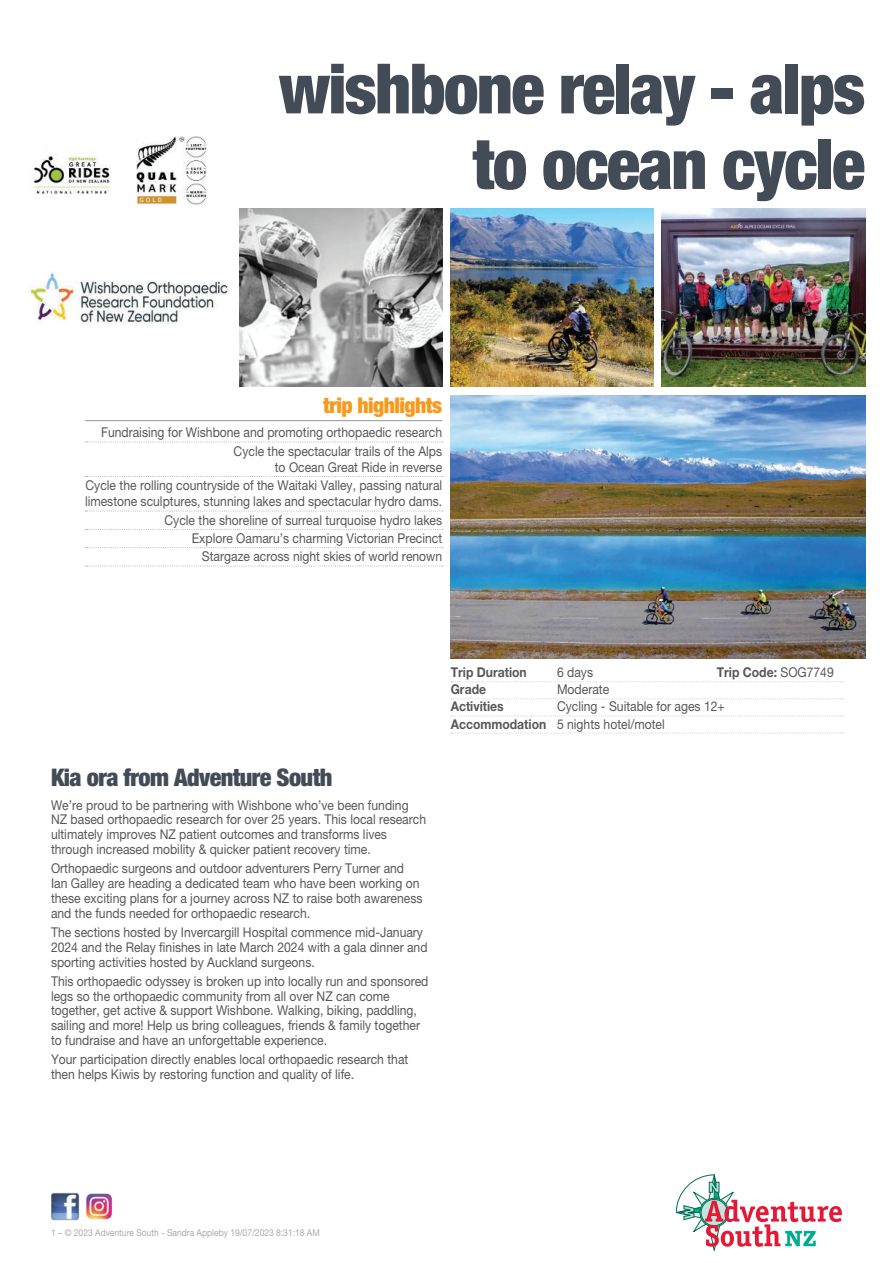
<style>
.page{position:relative;width:893px;height:1263px;background:#fff}
.page>*{position:absolute;margin:0;border:0;box-sizing:border-box;transform-origin:0 0}
.t1{font:900 condensed 69.45px/75.6px "Helvetica Neue LT Std";letter-spacing:-.025em;color:#434b56;text-align:right}
.t2{font:900 condensed 24.3px "Helvetica Neue LT Std";letter-spacing:-.025em;color:#434b56}
.t3{font:900 condensed 21.6px "Helvetica Neue LT Std";letter-spacing:-.025em;color:#f7991c}
.t4{font:13.5px/14.9px "Helvetica Neue LT Std";color:#57585a;scale:.9 1}
.t5{font:700 13.5px "Helvetica Neue LT Std";color:#57585a;scale:.9 1}
.t6{font:9.45px "Helvetica Neue LT Std";color:#a8a9ad;scale:.9 1}
.s1{font-weight:400}
.s2{font-weight:700}
</style>
<div class="page">
<img style="left:33px;top:154px;width:77px;height:40px">
<img style="left:137px;top:136px;width:69px;height:68px">
<hr style="left:85px;top:420px;width:357px;height:1px;background:#939598">
<svg style="left:85px;top:442px;width:358px;height:1px"></svg>
<svg style="left:85px;top:476px;width:358px;height:1px"></svg>
<svg style="left:85px;top:511px;width:358px;height:1px"></svg>
<svg style="left:85px;top:529px;width:358px;height:1px"></svg>
<svg style="left:85px;top:547px;width:358px;height:1px"></svg>
<svg style="left:85px;top:566px;width:358px;height:1px"></svg>
<svg style="left:676px;top:1174px;width:166px;height:76px"></svg>
<img style="left:28px;top:271px;width:201px;height:53px">
<img style="left:239px;top:208px;width:203px;height:179px">
<img style="left:450px;top:208px;width:204px;height:179px">
<img style="left:662px;top:208px;width:203px;height:179px">
<img style="left:451px;top:395px;width:414px;height:264px">
<svg style="left:451px;top:681px;width:392px;height:1px"></svg>
<svg style="left:451px;top:698px;width:392px;height:1px"></svg>
<svg style="left:451px;top:716px;width:392px;height:1px"></svg>
<svg style="left:451px;top:733px;width:392px;height:1px"></svg>
<img style="left:51px;top:1192px;width:28px;height:29px">
<img style="left:86px;top:1193px;width:27px;height:27px">
<h1 class="t1" style="left:279px;top:50px;width:588px">wishbone relay ‑ alps to ocean cycle</h1>
<h3 class="t3" style="left:323px;top:392px;width:120px">trip highlights</h3>
<p class="t4" style="left:101px;top:423px;width:381px;line-height:18.3px;text-align:right">Fundraising for Wishbone and promoting orthopaedic research<br>Cycle the spectacular trails of the Alps</p>
<p class="t4" style="left:86px;top:458px;width:398px;line-height:18.3px;text-align:right">to Ocean Great Ride in reverse<br>Cycle the rolling countryside of the Waitaki Valley, passing natural</p>
<p class="t4" style="left:85px;top:492px;width:398px;line-height:18.3px;text-align:right">limestone sculptures, stunning lakes and spectacular hydro dams.<br>Cycle the shoreline of surreal turquoise hydro lakes<br>Explore Oamaru’s charming Victorian Precinct<br>Stargaze across night skies of world renown</p>
<h2 class="t2" style="left:51px;top:763px;width:283px">Kia ora from Adventure South</h2>
<p class="t4" style="left:51px;top:797px;width:418px">We’re proud to be partnering with Wishbone who’ve been funding NZ based orthopaedic research for over 25 years. This local research ultimately improves NZ patient outcomes and transforms lives through increased mobility &amp; quicker patient recovery time.</p>
<p class="t4" style="left:51px;top:861px;width:414px">Orthopaedic surgeons and outdoor adventurers Perry Turner and Ian Galley are heading a dedicated team who have been working on these exciting plans for a journey across NZ to raise both awareness and the funds needed for orthopaedic research.</p>
<p class="t4" style="left:51px;top:924px;width:420px">The sections hosted by Invercargill Hospital commence mid‑January<br>2024 and the Relay finishes in late March 2024 with a gala dinner and sporting activities hosted by Auckland surgeons.</p>
<p class="t4" style="left:51px;top:973px;width:421px">This orthopaedic odyssey is broken up into locally run and sponsored legs so the orthopaedic community from all over NZ can come together, get active &amp; support Wishbone. Walking, biking, paddling, sailing and more! Help us bring colleagues, friends &amp; family together to fundraise and have an unforgettable experience.</p>
<p class="t4" style="left:51px;top:1052px;width:399px">Your participation directly enables local orthopaedic research that then helps Kiwis by restoring function and quality of life.</p>
<p class="t5" style="left:451px;top:664px;width:86px">Trip Duration</p>
<p class="t4" style="left:557px;top:665px;width:42px">6 days</p>
<p class="t5" style="left:717px;top:664px;width:132px">Trip Code: <span class="s1">SOG7749</span></p>
<p class="t5" style="left:451px;top:681px;width:41px">Grade</p>
<p class="t4" style="left:557px;top:682px;width:60px">Moderate</p>
<p class="t5" style="left:451px;top:698px;width:60px">Activities</p>
<p class="t4" style="left:451px;top:698px;width:306px;line-height:17.1px;text-indent:106px">Cycling ‑ Suitable for ages 12+<br><span class="s2">Accommodation</span> 5 nights hotel/motel</p>
<p class="t6" style="left:51px;top:1227px;width:300px">1 – © 2023 Adventure South - Sandra Appleby 19/07/2023 8:31:18 AM</p>
</div>
